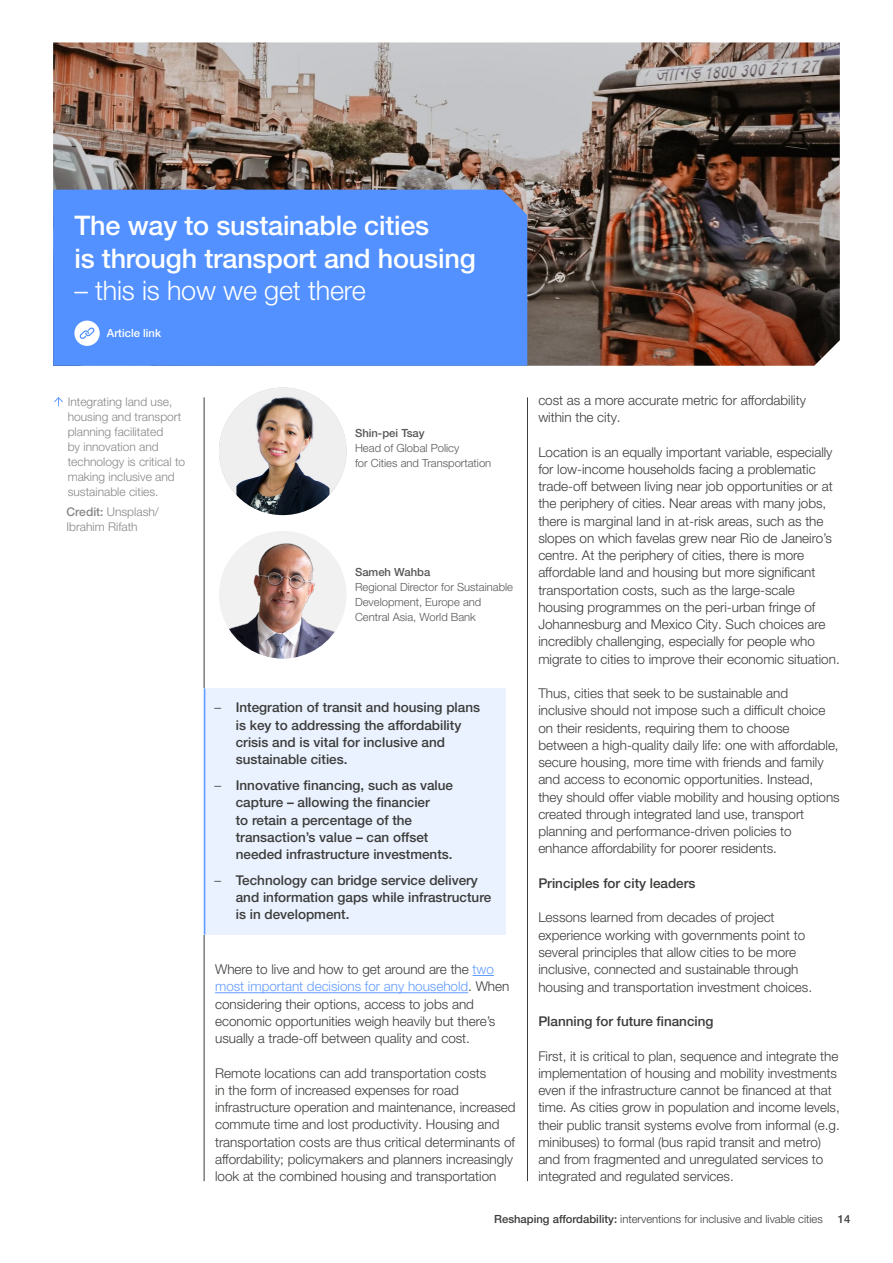
<style>
.page{position:relative;width:893px;height:1263px;background:#fff}
.page>*{position:absolute;margin:0;border:0;box-sizing:border-box;transform-origin:0 0}
.t1{font:500 27px/32.4px "Helvetica Neue LT Pro";letter-spacing:-.005em;color:#fff}
.t2{font:300 27px "Helvetica Neue LT Pro";letter-spacing:-.005em;color:#fff}
.t3{font:300 13.5px/17.2px "Helvetica Neue LT Pro";color:#3c3c3b}
.t4{font:500 13.5px/17.2px "Helvetica Neue LT Pro";color:#3c3c3b}
.t5{font:300 12px/15px "Helvetica Neue LT Pro";color:#878787}
.t6{font:300 11.25px/15px "Helvetica Neue LT Pro";color:#575756}
.t7{font:300 11.25px "Helvetica Neue LT Pro";color:#3c3c3b}
.t8{font:500 11.25px "Helvetica Neue LT Pro";color:#575756}
.t9{font:500 11.25px "Helvetica Neue LT Pro";color:#fff}
.t10{font:500 11.25px "Helvetica Neue LT Pro";color:#3c3c3b}
.s1{font-weight:500}
.s2{font-weight:300}
.s3{color:#639cff}
</style>
<div class="page">
<img style="left:53px;top:43px;width:787px;height:323px">
<div style="left:53px;top:190px;width:474px;height:176px;background:#5291ff"></div>
<div style="left:74px;top:321px;width:26px;height:25px;background:#fff;border-radius:50%"></div>
<svg style="left:80px;top:327px;width:14px;height:12px"></svg>
<svg style="left:54px;top:397px;width:9px;height:9px"></svg>
<img style="left:219px;top:387px;width:128px;height:128px;border-radius:64px">
<div style="left:219px;top:531px;width:128px;height:128px;background:#f2f1f1;border-radius:50%"></div>
<img style="left:229px;top:543px;width:111px;height:116px">
<hr style="left:204px;top:397px;width:1px;height:784px;background:#3c3c3b">
<svg style="left:473px;top:975px;width:21px;height:1px"></svg>
<hr style="left:215px;top:992px;width:253px;height:1px;background:#639cff">
<hr style="left:527px;top:397px;width:1px;height:784px;background:#3c3c3b">
<div style="left:204px;top:688px;width:302px;height:246px;background:#eaf2ff"></div>
<hr style="left:204px;top:688px;width:1px;height:246px;background:#639cff">
<h1 class="t1" style="left:74px;top:209px;width:403px">The way to sustainable cities<br>is through transport and housing</h1>
<h1 class="t2" style="left:74px;top:274px;width:293px">– this is how we get there</h1>
<p class="t9" style="left:107px;top:326px;width:56px">Article link</p>
<p class="t5" style="left:68px;top:394px;width:119px">Integrating land use, housing and transport planning facilitated<br>by innovation and technology is critical to making inclusive and sustainable cities.</p>
<p class="t5" style="left:67px;top:504px;width:94px"><span class="s1">Credit:</span> Unsplash/<br>Ibrahim Rifath</p>
<p class="t8" style="left:355px;top:426px;width:71px">Shin-pei Tsay</p>
<p class="t6" style="left:355px;top:440px;width:138px">Head of Global Policy<br>for Cities and Transportation</p>
<p class="t8" style="left:355px;top:565px;width:77px">Sameh Wahba</p>
<p class="t6" style="left:355px;top:580px;width:159px">Regional Director for Sustainable<br>Development, Europe and<br>Central Asia, World Bank</p>
<p class="t4" style="left:236px;top:699px;width:246px;text-indent:-21px"><span class="s2">–</span> Integration of transit and housing plans is key to addressing the affordability crisis and is vital for inclusive and sustainable cities.</p>
<p class="t4" style="left:236px;top:776px;width:219px;text-indent:-21px"><span class="s2">–</span> Innovative financing, such as value capture – allowing the financier<br>to retain a percentage of the transaction’s value – can offset needed infrastructure investments.</p>
<p class="t4" style="left:236px;top:871px;width:257px;text-indent:-21px"><span class="s2">–</span> Technology can bridge service delivery and information gaps while infrastructure is in development.</p>
<p class="t3" style="left:215px;top:960px;width:296px">Where to live and how to get around are the <span class="s3">two most important decisions for any household</span>. When considering their options, access to jobs and economic opportunities weigh heavily but there’s usually a trade-off between quality and cost.</p>
<p class="t3" style="left:215px;top:1064px;width:302px">Remote locations can add transportation costs<br>in the form of increased expenses for road infrastructure operation and maintenance, increased commute time and lost productivity. Housing and transportation costs are thus critical determinants of affordability; policymakers and planners increasingly look at the combined housing and transportation</p>
<p class="t3" style="left:538px;top:391px;width:269px">cost as a more accurate metric for affordability within the city.</p>
<p class="t3" style="left:538px;top:443px;width:303px">Location is an equally important variable, especially for low-income households facing a problematic trade-off between living near job opportunities or at the periphery of cities. Near areas with many jobs, there is marginal land in at-risk areas, such as the slopes on which favelas grew near Rio de Janeiro’s centre. At the periphery of cities, there is more affordable land and housing but more significant transportation costs, such as the large-scale housing programmes on the peri-urban fringe of Johannesburg and Mexico City. Such choices are incredibly challenging, especially for people who migrate to cities to improve their economic situation.</p>
<p class="t3" style="left:538px;top:684px;width:303px">Thus, cities that seek to be sustainable and inclusive should not impose such a difficult choice on their residents, requiring them to choose between a high-quality daily life: one with affordable, secure housing, more time with friends and family and access to economic opportunities. Instead, they should offer viable mobility and housing options created through integrated land use, transport planning and performance-driven policies to enhance affordability for poorer residents.</p>
<p class="t4" style="left:538px;top:874px;width:159px">Principles for city leaders</p>
<p class="t3" style="left:538px;top:909px;width:275px">Lessons learned from decades of project experience working with governments point to several principles that allow cities to be more inclusive, connected and sustainable through housing and transportation investment choices.</p>
<p class="t4" style="left:538px;top:1012px;width:177px">Planning for future financing</p>
<p class="t3" style="left:538px;top:1047px;width:303px">First, it is critical to plan, sequence and integrate the implementation of housing and mobility investments even if the infrastructure cannot be financed at that time. As cities grow in population and income levels, their public transit systems evolve from informal (e.g. minibuses) to formal (bus rapid transit and metro) and from fragmented and unregulated services to integrated and regulated services.</p>
<p class="t7" style="left:494px;top:1212px;width:330px"><span class="s1">Reshaping affordability:</span> interventions for inclusive and livable cities</p>
<p class="t10" style="left:838px;top:1212px;width:14px">14</p>
</div>
